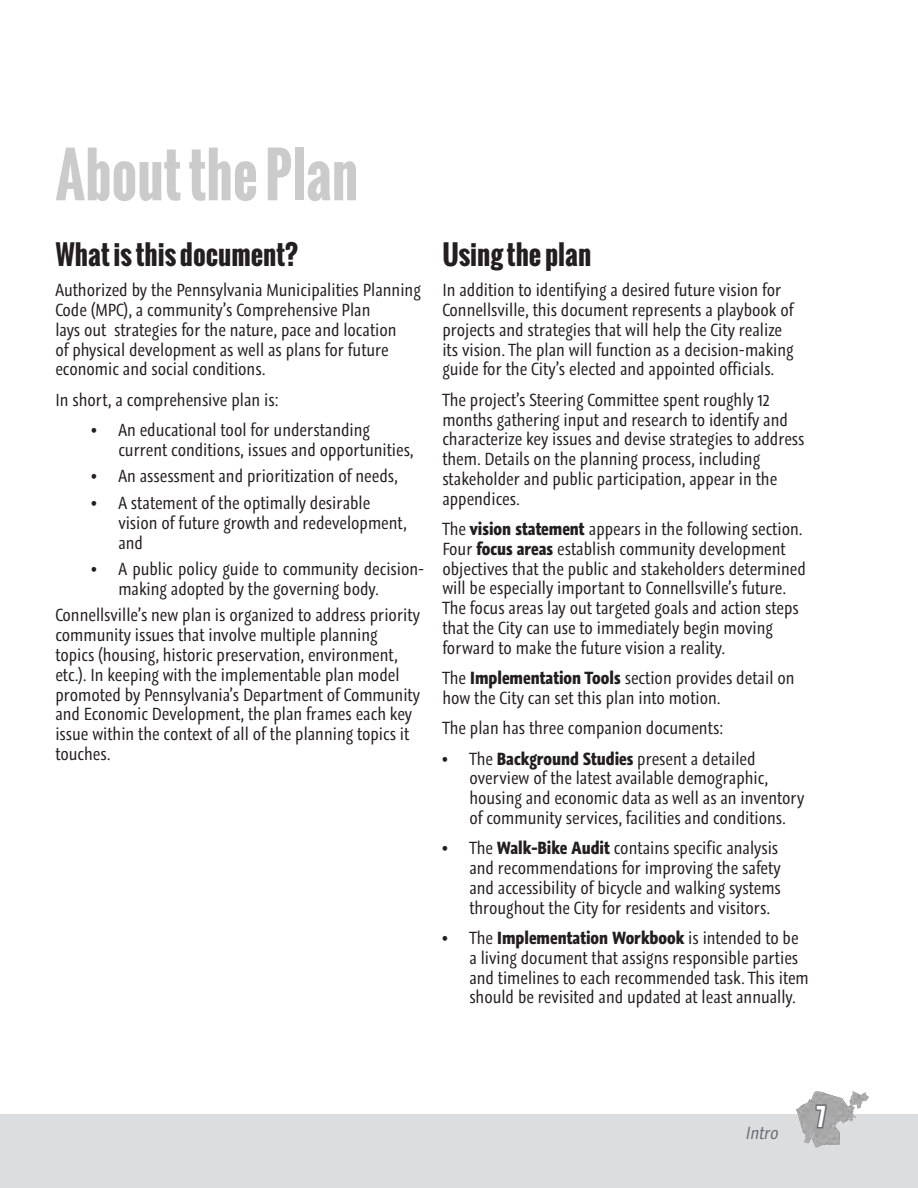
<style>
.page{position:relative;width:918px;height:1188px;background:#fff}
.page>*{position:absolute;margin:0;border:0;box-sizing:border-box;transform-origin:0 0}
.NS_Head{font:700 60px "Oswald";color:#cbcbcb;scale:.9 1}
.Body_Text_Y_all{font:700 27px "Oswald";color:#231f20}
.t1{font:700 24px "Oswald";color:#fff;scale:.9 1}
.Body_Text_Y_all-2{font:16.5px/19.8px "Graublau Web";color:#231f20}
.t2{font:italic 16.5px "Graublau Web";color:#6c6d70}
.s1{font-weight:700}
</style>
<div class="page">
<div style="left:0;top:1114px;width:918px;height:73px;background:#dcdddf"></div>
<img style="left:796px;top:1091px;width:73px;height:57px">
<svg style="left:814px;top:1103px;width:14px;height:27px"></svg>
<p class="NS_Head" style="left:55px;top:130px;width:338px">About the Plan</p>
<p class="Body_Text_Y_all" style="left:55px;top:234px;width:244px">What is this document?</p>
<p class="Body_Text_Y_all-2" style="left:55px;top:280px;width:367px">Authorized by the Pennsylvania Municipalities Planning Code (MPC), a community’s Comprehensive Plan<br>lays out strategies for the nature, pace and location<br>of physical development as well as plans for future economic and social conditions.</p>
<p class="Body_Text_Y_all-2" style="left:55px;top:390px;width:225px">In short, a comprehensive plan is:</p>
<p class="Body_Text_Y_all-2" style="left:118px;top:420px;width:297px;text-indent:-27px">• An educational tool for understanding current conditions, issues and opportunities,</p>
<p class="Body_Text_Y_all-2" style="left:91px;top:466px;width:308px">• An assessment and prioritization of needs,</p>
<p class="Body_Text_Y_all-2" style="left:118px;top:493px;width:290px;text-indent:-27px">• A statement of the optimally desirable vision of future growth and redevelopment, and</p>
<p class="Body_Text_Y_all-2" style="left:118px;top:559px;width:308px;text-indent:-27px">• A public policy guide to community decision&shy;making adopted by the governing body.</p>
<p class="Body_Text_Y_all-2" style="left:55px;top:605px;width:366px">Connellsville’s new plan is organized to address priority community issues that involve multiple planning topics (housing, historic preservation, environment, etc.). In keeping with the implementable plan model promoted by Pennsylvania’s Department of Community and Economic Development, the plan frames each key issue within the context of all of the planning topics it touches.</p>
<p class="Body_Text_Y_all" style="left:442px;top:234px;width:150px">Using the plan</p>
<p class="Body_Text_Y_all-2" style="left:442px;top:280px;width:353px">In addition to identifying a desired future vision for Connellsville, this document represents a playbook of projects and strategies that will help the City realize its vision. The plan will function as a decision-making guide for the City’s elected and appointed officials.</p>
<p class="Body_Text_Y_all-2" style="left:442px;top:390px;width:364px">The project’s Steering Committee spent roughly 12 months gathering input and research to identify and characterize key issues and devise strategies to address them. Details on the planning process, including stakeholder and public participation, appear in the appendices.</p>
<p class="Body_Text_Y_all-2" style="left:442px;top:519px;width:365px">The <span class="s1">vision statement</span> appears in the following section.<br>Four <span class="s1">focus areas</span> establish community development objectives that the public and stakeholders determined will be especially important to Connellsville’s future.<br>The focus areas lay out targeted goals and action steps that the City can use to immediately begin moving forward to make the future vision a reality.</p>
<p class="Body_Text_Y_all-2" style="left:442px;top:668px;width:354px">The <span class="s1">Implementation Tools</span> section provides detail on how the City can set this plan into motion.</p>
<p class="Body_Text_Y_all-2" style="left:442px;top:718px;width:283px">The plan has three companion documents:</p>
<p class="Body_Text_Y_all-2" style="left:469px;top:748px;width:337px;text-indent:-27px">• The <span class="s1">Background Studies</span> present a detailed overview of the latest available demographic, housing and economic data as well as an inventory of community services, facilities and conditions.</p>
<p class="Body_Text_Y_all-2" style="left:469px;top:838px;width:313px;text-indent:-27px">• The <span class="s1">Walk-Bike Audit</span> contains specific analysis and recommendations for improving the safety and accessibility of bicycle and walking systems throughout the City for residents and visitors.</p>
<p class="Body_Text_Y_all-2" style="left:469px;top:928px;width:341px;text-indent:-27px">• The <span class="s1">Implementation Workbook</span> is intended to be a living document that assigns responsible parties and timelines to each recommended task. This item should be revisited and updated at least annually.</p>
<p class="t2" style="left:745px;top:1121px;width:38px">Intro</p>
<h3 class="t1" style="left:816px;top:1099px;width:11px">7</h3>
</div>
